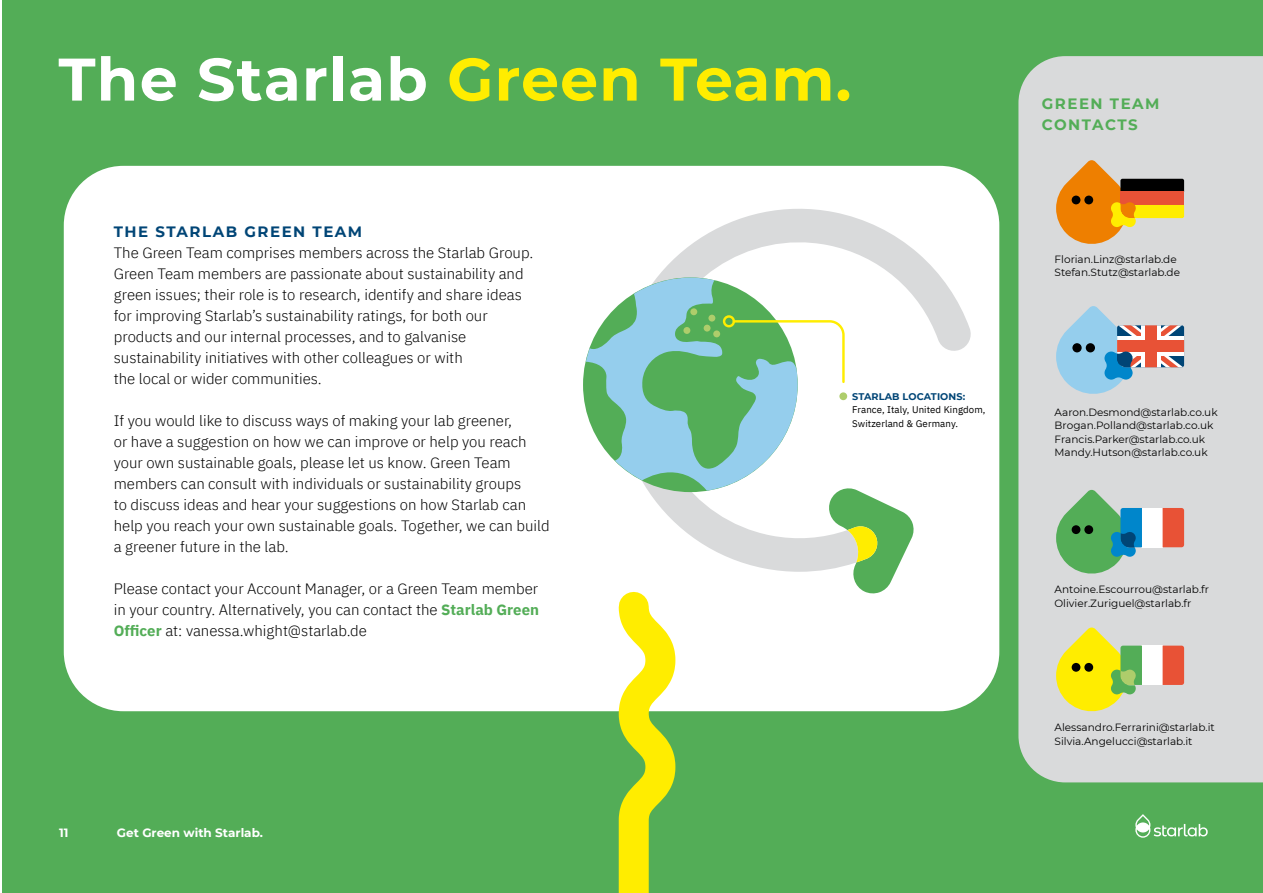
<style>
.page{position:relative;width:1263px;height:893px;background:#53ad57}
.page>*{position:absolute;margin:0;border:0;box-sizing:border-box;transform-origin:0 0}
.t1{font:700 60px "Montserrat";letter-spacing:.02em;color:#fff}
.t2{font:300 15px/21px "IBM Plex Sans";color:#000}
.t3{font:700 15px "Montserrat";letter-spacing:.1em;color:#004576}
.t4{font:700 15px/21px "Montserrat";letter-spacing:.1em;color:#53ad57}
.t5{font:700 12px "Montserrat";color:#fff}
.t6{font:10.5px/13.5px "Montserrat";color:#000}
.t7{font:9.6px/13.4px "IBM Plex Sans";letter-spacing:.01em;color:#000}
.t8{font:700 9.6px "Montserrat";letter-spacing:.01em;color:#004576}
.s1{color:#ffed00}
.s2{font-weight:700;color:#53ad57}
</style>
<div class="page">
<div style="left:1018px;top:56px;width:245px;height:726px;background:#d9dadb"></div>
<hr style="left:0;top:0;width:2px;height:893px;background:#fff">
<div style="left:64px;top:166px;width:935px;height:545px;background:#fff;border-radius:60px"></div>
<svg style="left:1135px;top:814px;width:73px;height:24px"></svg>
<svg style="left:604px;top:591px;width:86px;height:302px"></svg>
<svg style="left:648px;top:209px;width:323px;height:363px"></svg>
<svg style="left:826px;top:485px;width:88px;height:109px"></svg>
<svg style="left:586px;top:278px;width:219px;height:213px"></svg>
<svg style="left:731px;top:319px;width:115px;height:65px"></svg>
<div style="left:723px;top:315px;width:12px;height:12px;border:2px solid #ffed00;border-radius:50%"></div>
<div style="left:852px;top:391px;width:138px;height:39px;background:#fff"></div>
<div style="left:839px;top:392px;width:8px;height:8px;background:#aecd6b;border-radius:50%"></div>
<div style="left:690px;top:308px;width:7px;height:7px;background:#aecd6b;border-radius:50%"></div>
<div style="left:683px;top:327px;width:7px;height:7px;background:#aecd6b;border-radius:50%"></div>
<div style="left:708px;top:315px;width:7px;height:7px;background:#aecd6b;border-radius:50%"></div>
<div style="left:713px;top:330px;width:7px;height:7px;background:#aecd6b;border-radius:50%"></div>
<svg style="left:1056px;top:160px;width:128px;height:87px"></svg>
<svg style="left:1056px;top:306px;width:128px;height:91px"></svg>
<div style="left:1141px;top:508px;width:22px;height:39px;background:#fff"></div>
<svg style="left:1162px;top:508px;width:22px;height:39px"></svg>
<svg style="left:1056px;top:490px;width:86px;height:87px"></svg>
<div style="left:1141px;top:646px;width:22px;height:39px;background:#fff"></div>
<svg style="left:1162px;top:646px;width:22px;height:39px"></svg>
<svg style="left:1056px;top:627px;width:86px;height:88px"></svg>
<div style="left:704px;top:325px;width:6px;height:7px;background:#aecd6b;border-radius:50%"></div>
<h1 class="t1" style="left:58px;top:36px;width:794px">The Starlab <span class="s1">Green Team.</span></h1>
<p class="t3" style="left:114px;top:221px;width:250px">THE STARLAB GREEN TEAM</p>
<p class="t2" style="left:114px;top:241px;width:421px">The Green Team comprises members across the Starlab Group.<br>Green Team members are passionate about sustainability and green issues; their role is to research, identify and share ideas for improving Starlab’s sustainability ratings, for both our products and our internal processes, and to galvanise sustainability initiatives with other colleagues or with<br>the local or wider communities.</p>
<p class="t2" style="left:114px;top:409px;width:437px">If you would like to discuss ways of making your lab greener,<br>or have a suggestion on how we can improve or help you reach your own sustainable goals, please let us know. Green Team members can consult with individuals or sustainability groups<br>to discuss ideas and hear your suggestions on how Starlab can help you reach your own sustainable goals. Together, we can build a greener future in the lab.</p>
<p class="t2" style="left:114px;top:577px;width:427px;text-align:justify">Please contact your Account Manager, or a Green Team member in your country. Alternatively, you can contact the <span class="s2">Starlab Green Officer</span> at: vanessa.whight@starlab.de</p>
<p class="t5" style="left:59px;top:824px;width:11px">11</p>
<p class="t5" style="left:117px;top:824px;width:148px">Get Green with Starlab.</p>
<p class="t8" style="left:852px;top:390px;width:114px">STARLAB LOCATIONS:</p>
<p class="t7" style="left:852px;top:402px;width:135px">France, Italy, United Kingdom,<br>Switzerland &amp; Germany.</p>
<p class="t4" style="left:1042px;top:93px;width:119px">GREEN TEAM<br>CONTACTS</p>
<p class="t6" style="left:1054px;top:252px;width:127px">Florian.Linz@starlab.de<br>Stefan.Stutz@starlab.de</p>
<p class="t6" style="left:1054px;top:405px;width:165px">Aaron.Desmond@starlab.co.uk<br>Brogan.Polland@starlab.co.uk<br>Francis.Parker@starlab.co.uk<br>Mandy.Hutson@starlab.co.uk</p>
<p class="t6" style="left:1054px;top:582px;width:156px">Antoine.Escourrou@starlab.fr<br>Olivier.Zuriguel@starlab.fr</p>
<p class="t6" style="left:1054px;top:720px;width:162px">Alessandro.Ferrarini@starlab.it<br>Silvia.Angelucci@starlab.it</p>
</div>
